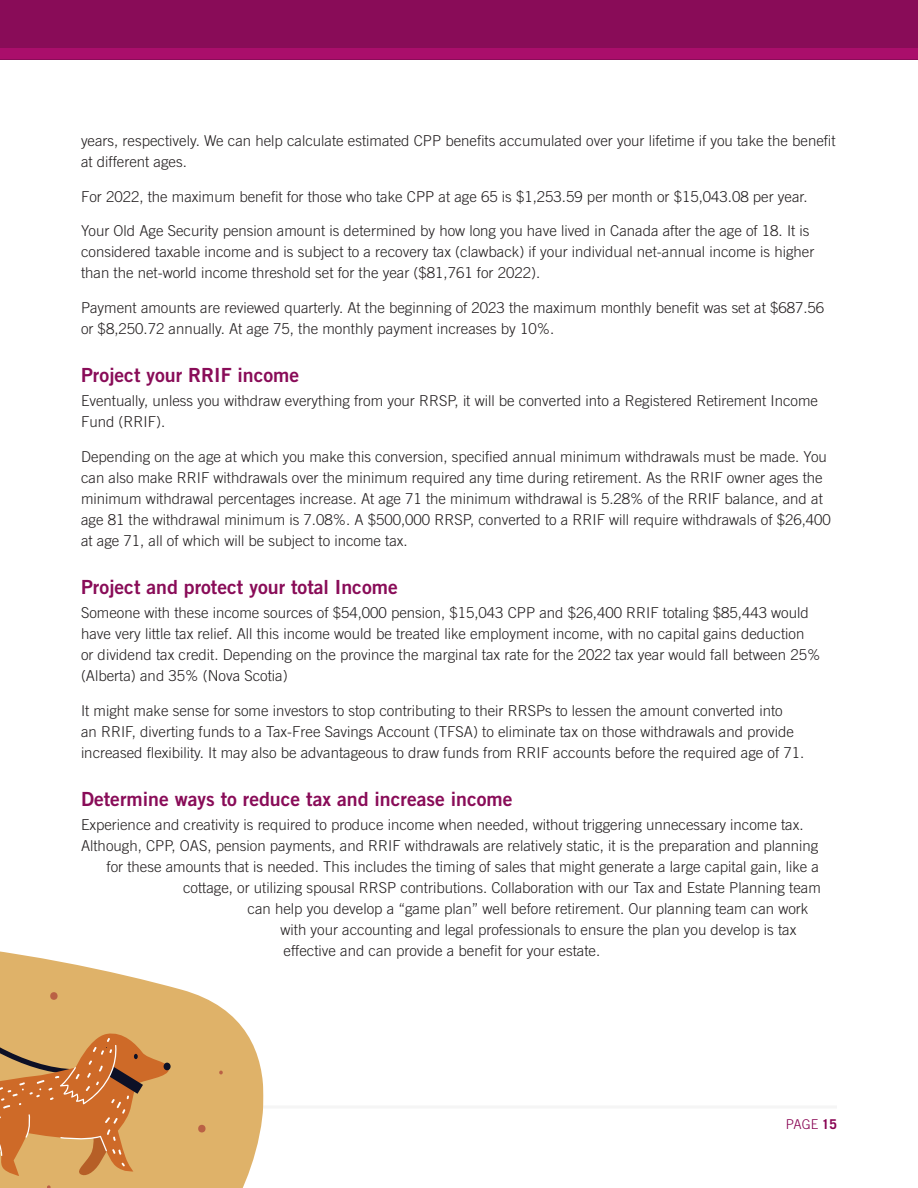
<style>
.page{position:relative;width:918px;height:1188px;background:#fff}
.page>*{position:absolute;margin:0;border:0;box-sizing:border-box;transform-origin:0 0}
.t1{font:19.5px "Trade Gothic LT Std Bd 2";color:#890c58}
.Body_Paragraph{font:300 15px/21px "Trade Gothic LT Std";color:#231f20}
.t2{font:300 13.5px "Trade Gothic LT Std";color:#870151}
.s1{font-weight:700}
</style>
<div class="page">
<hr style="left:81px;top:1106px;width:756px;height:2px;background:#f5f5f5">
<div style="left:0;top:0;width:918px;height:59px;background:#890c58"></div>
<div style="left:0;top:49px;width:918px;height:10px;background:#aa0e6b"></div>
<svg style="left:0;top:986px;width:264px;height:202px;background:#e3bc7d"></svg>
<svg style="left:197px;top:1125px;width:10px;height:7px"></svg>
<svg style="left:219px;top:1071px;width:4px;height:3px"></svg>
<svg style="left:46px;top:1185px;width:5px;height:3px"></svg>
<div style="left:164px;top:1063px;width:7px;height:7px;background:#0d1026;border-radius:50%"></div>
<svg style="left:0;top:951px;width:169px;height:227px;background:#d89f61"></svg>
<p class="Body_Paragraph" style="left:81px;top:130px;width:756px">years, respectively. We can help calculate estimated CPP benefits accumulated over your lifetime if you take the benefit at different ages.</p>
<p class="Body_Paragraph" style="left:81px;top:186px;width:728px">For 2022, the maximum benefit for those who take CPP at age 65 is $1,253.59 per month or $15,043.08 per year.</p>
<p class="Body_Paragraph" style="left:81px;top:220px;width:735px">Your Old Age Security pension amount is determined by how long you have lived in Canada after the age of 18. It is considered taxable income and is subject to a recovery tax (clawback) if your individual net-annual income is higher than the net-world income threshold set for the year ($81,761 for 2022).</p>
<p class="Body_Paragraph" style="left:81px;top:297px;width:745px">Payment amounts are reviewed quarterly. At the beginning of 2023 the maximum monthly benefit was set at $687.56 or $8,250.72 annually. At age 75, the monthly payment increases by 10%.</p>
<h3 class="t1" style="left:81px;top:363px;width:220px">Project your RRIF income</h3>
<p class="Body_Paragraph" style="left:81px;top:390px;width:739px">Eventually, unless you withdraw everything from your RRSP, it will be converted into a Registered Retirement Income<br>Fund (RRIF).</p>
<p class="Body_Paragraph" style="left:81px;top:446px;width:751px">Depending on the age at which you make this conversion, specified annual minimum withdrawals must be made. You can also make RRIF withdrawals over the minimum required any time during retirement. As the RRIF owner ages the minimum withdrawal percentages increase. At age 71 the minimum withdrawal is 5.28% of the RRIF balance, and at age 81 the withdrawal minimum is 7.08%. A $500,000 RRSP, converted to a RRIF will require withdrawals of $26,400 at age 71, all of which will be subject to income tax.</p>
<h3 class="t1" style="left:81px;top:575px;width:318px">Project and protect your total Income</h3>
<p class="Body_Paragraph" style="left:81px;top:602px;width:741px">Someone with these income sources of $54,000 pension, $15,043 CPP and $26,400 RRIF totaling $85,443 would have very little tax relief. All this income would be treated like employment income, with no capital gains deduction or dividend tax credit. Depending on the province the marginal tax rate for the 2022 tax year would fall between 25% (Alberta) and 35% (Nova Scotia)</p>
<p class="Body_Paragraph" style="left:81px;top:700px;width:725px">It might make sense for some investors to stop contributing to their RRSPs to lessen the amount converted into<br>an RRIF, diverting funds to a Tax-Free Savings Account (TFSA) to eliminate tax on those withdrawals and provide increased flexibility. It may also be advantageous to draw funds from RRIF accounts before the required age of 71.</p>
<h3 class="t1" style="left:81px;top:787px;width:433px">Determine ways to reduce tax and increase income</h3>
<p class="Body_Paragraph" style="left:81px;top:814px;width:724px">Experience and creativity is required to produce income when needed, without triggering unnecessary income tax.</p>
<p class="Body_Paragraph" style="left:81px;top:835px;width:739px">Although, CPP, OAS, pension payments, and RRIF withdrawals are relatively static, it is the preparation and planning</p>
<p class="Body_Paragraph" style="left:106px;top:856px;width:714px">for these amounts that is needed. This includes the timing of sales that might generate a large capital gain, like a</p>
<p class="Body_Paragraph" style="left:183px;top:877px;width:639px">cottage, or utilizing spousal RRSP contributions. Collaboration with our Tax and Estate Planning team</p>
<p class="Body_Paragraph" style="left:248px;top:898px;width:562px">can help you develop a “game plan” well before retirement. Our planning team can work</p>
<p class="Body_Paragraph" style="left:280px;top:919px;width:517px">with your accounting and legal professionals to ensure the plan you develop is tax</p>
<p class="Body_Paragraph" style="left:284px;top:940px;width:318px">effective and can provide a benefit for your estate.</p>
<p class="t2" style="left:786px;top:1116px;width:53px">PAGE <span class="s1">15</span></p>
</div>
